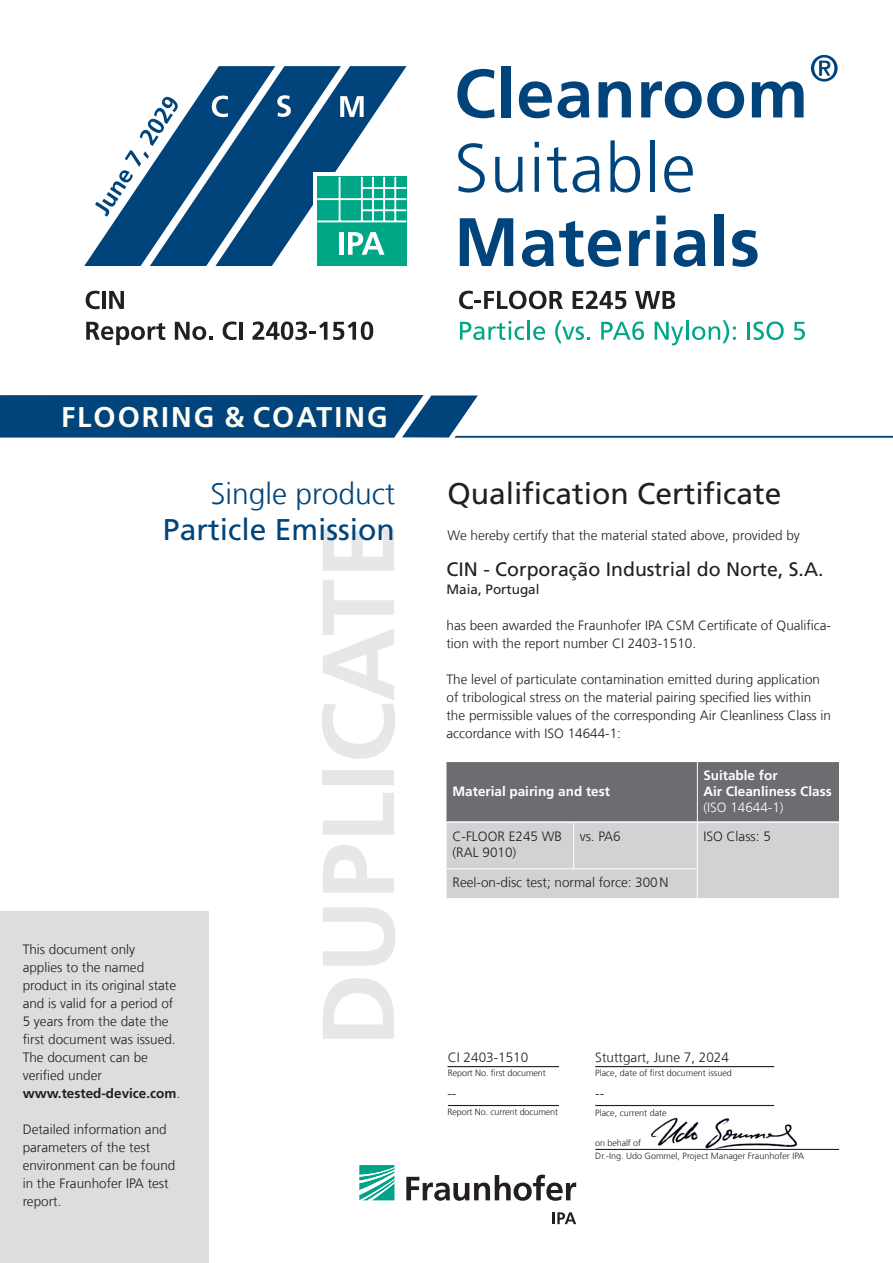
<style>
.page{position:relative;width:893px;height:1263px;background:#fff}
.page>*{position:absolute;margin:0;border:0;box-sizing:border-box;transform-origin:0 0}
.t1{font:700 102px "Frutiger LT Com";color:#e6e7e9}
.t2{font:30px "Frutiger LT Com";color:#231f20}
.t3{font:30px "Frutiger LT Com";color:#00447b}
.t4{font:300 30px "Frutiger LT Com";color:#00447b}
.t5{font:700 28.5px "Frutiger LT Com";letter-spacing:.07em;color:#fffef6}
.t6{font:19.5px "Frutiger LT Com";color:#231f20}
.t7{font:300 13.5px/18px "Frutiger LT Com";color:#231f20}
.t8{font:700 13.5px/16.2px "Frutiger LT Com";color:#fff}
.t9{font:13.5px "Frutiger LT Com";color:#231f20}
.t10{font:300 13.5px "Frutiger LT Com";color:#fff}
.t11{font:300 9px "Frutiger LT Com";color:#231f20}
.s1{font-weight:700}
</style>
<div class="page">
<img style="left:649px;top:1117px;width:150px;height:32px">
<svg style="left:359px;top:1165px;width:35px;height:35px"></svg>
<svg style="left:406px;top:1174px;width:170px;height:27px"></svg>
<svg style="left:552px;top:1212px;width:24px;height:12px"></svg>
<div style="left:0;top:911px;width:208px;height:352px;background:#dcdddf"></div>
<hr style="left:452px;top:436px;width:441px;height:2px;background:#00447b">
<svg style="left:0;top:395px;width:485px;height:43px;background:#105083"></svg>
<hr style="left:595px;top:1149px;width:244px;height:1px;background:#231f20">
<hr style="left:595px;top:1066px;width:179px;height:1px;background:#231f20">
<hr style="left:595px;top:1105px;width:179px;height:1px;background:#231f20">
<hr style="left:448px;top:1066px;width:111px;height:1px;background:#231f20">
<hr style="left:448px;top:1105px;width:111px;height:1px;background:#231f20">
<svg style="left:460px;top:218px;width:53px;height:48px"></svg>
<svg style="left:522px;top:221px;width:99px;height:46px"></svg>
<svg style="left:629px;top:230px;width:21px;height:36px"></svg>
<svg style="left:656px;top:216px;width:10px;height:50px"></svg>
<svg style="left:674px;top:230px;width:31px;height:37px"></svg>
<div style="left:715px;top:215px;width:9px;height:51px;background:#00447b"></div>
<svg style="left:732px;top:230px;width:26px;height:37px"></svg>
<svg style="left:458px;top:143px;width:27px;height:50px"></svg>
<svg style="left:495px;top:157px;width:28px;height:36px"></svg>
<svg style="left:535px;top:142px;width:4px;height:6px"></svg>
<svg style="left:535px;top:157px;width:4px;height:35px"></svg>
<svg style="left:547px;top:147px;width:20px;height:46px"></svg>
<svg style="left:573px;top:156px;width:27px;height:37px"></svg>
<svg style="left:610px;top:140px;width:30px;height:53px"></svg>
<div style="left:650px;top:140px;width:5px;height:52px;background:#00447b"></div>
<svg style="left:664px;top:156px;width:29px;height:37px"></svg>
<svg style="left:457px;top:69px;width:37px;height:49px"></svg>
<div style="left:502px;top:66px;width:9px;height:51px;background:#00447b"></div>
<svg style="left:519px;top:81px;width:33px;height:37px"></svg>
<svg style="left:558px;top:81px;width:31px;height:37px"></svg>
<svg style="left:598px;top:81px;width:33px;height:36px"></svg>
<svg style="left:641px;top:81px;width:103px;height:37px"></svg>
<svg style="left:752px;top:81px;width:52px;height:36px"></svg>
<svg style="left:811px;top:55px;width:27px;height:27px"></svg>
<svg style="left:86px;top:291px;width:14px;height:18px"></svg>
<hr style="left:102px;top:291px;width:4px;height:18px;background:#231f20">
<svg style="left:109px;top:291px;width:15px;height:18px"></svg>
<svg style="left:86px;top:322px;width:79px;height:23px"></svg>
<svg style="left:175px;top:322px;width:38px;height:18px"></svg>
<svg style="left:223px;top:321px;width:14px;height:19px"></svg>
<hr style="left:239px;top:322px;width:3px;height:18px;background:#231f20">
<svg style="left:252px;top:321px;width:75px;height:19px"></svg>
<svg style="left:333px;top:321px;width:40px;height:19px"></svg>
<svg style="left:459px;top:291px;width:104px;height:18px"></svg>
<svg style="left:573px;top:291px;width:53px;height:18px"></svg>
<svg style="left:635px;top:291px;width:40px;height:18px"></svg>
<svg style="left:460px;top:321px;width:64px;height:19px"></svg>
<hr style="left:527px;top:320px;width:3px;height:20px;background:#00a786">
<svg style="left:533px;top:326px;width:12px;height:14px"></svg>
<svg style="left:555px;top:320px;width:35px;height:23px"></svg>
<svg style="left:601px;top:321px;width:43px;height:19px"></svg>
<svg style="left:655px;top:322px;width:28px;height:23px"></svg>
<hr style="left:686px;top:320px;width:2px;height:20px;background:#00a786">
<svg style="left:692px;top:320px;width:44px;height:23px"></svg>
<hr style="left:747px;top:322px;width:3px;height:18px;background:#00a786">
<svg style="left:753px;top:321px;width:31px;height:19px"></svg>
<svg style="left:794px;top:322px;width:11px;height:18px"></svg>
<svg style="left:84px;top:66px;width:323px;height:200px"></svg>
<svg style="left:446px;top:762px;width:393px;height:136px;background:#a6a7a9"></svg>
<h3 class="t5" style="left:61px;top:400px;width:328px">FLOORING &amp; COATING</h3>
<h2 class="t4" style="left:211px;top:476px;width:186px">Single product</h2>
<h2 class="t3" style="left:163px;top:512px;width:233px">Particle Emission</h2>
<h1 class="t1" style="left:299px;top:1047px;width:526px;rotate:-90deg">DUPLICATE</h1>
<p class="t7" style="left:23px;top:940px;width:159px">This document only<br>applies to the named product in its original state and is valid for a period of<br>5 years from the date the first document was issued.<br>The document can be verified under <span class="s1">www.tested-device.com</span>.</p>
<p class="t7" style="left:23px;top:1120px;width:154px">Detailed information and parameters of the test environment can be found in the Fraunhofer IPA test report.</p>
<h2 class="t2" style="left:448px;top:476px;width:336px">Qualification Certificate</h2>
<p class="t7" style="left:448px;top:526px;width:354px">We hereby certify that the material stated above, provided by</p>
<h3 class="t6" style="left:446px;top:558px;width:379px">CIN - Corporação Industrial do Norte, S.A.</h3>
<p class="t9" style="left:446px;top:581px;width:95px">Maia, Portugal</p>
<p class="t7" style="left:446px;top:616px;width:386px">has been awarded the Fraunhofer IPA CSM Certificate of Qualifica&shy;tion with the report number CI 2403-1510.</p>
<p class="t7" style="left:446px;top:670px;width:386px">The level of particulate contamination emitted during application of tribological stress on the material pairing specified lies within the permissible values of the corresponding Air Cleanliness Class in accordance with ISO 14644-1:</p>
<p class="t8" style="left:452px;top:783px;width:159px">Material pairing and test</p>
<p class="t8" style="left:703px;top:767px;width:130px">Suitable for<br>Air Cleanliness Class</p>
<p class="t10" style="left:703px;top:800px;width:82px">(ISO 14644-1)</p>
<p class="t7" style="left:452px;top:828px;width:111px;line-height:16.2px">C-FLOOR E245 WB (RAL 9010)</p>
<p class="t7" style="left:580px;top:827px;width:43px">vs. PA6</p>
<p class="t7" style="left:703px;top:827px;width:69px">ISO Class: 5</p>
<p class="t7" style="left:452px;top:874px;width:217px">Reel-on-disc test; normal force: 300N</p>
<p class="t7" style="left:448px;top:1048px;width:82px">CI 2403-1510</p>
<p class="t7" style="left:595px;top:1048px;width:135px">Stuttgart, June 7, 2024</p>
<p class="t11" style="left:448px;top:1068px;width:99px">Report No. first document</p>
<p class="t11" style="left:595px;top:1067px;width:138px">Place, date of first document issued</p>
<p class="t11" style="left:448px;top:1107px;width:112px">Report No. current document</p>
<p class="t7" style="left:447px;top:1084px;width:10px">--</p>
<p class="t7" style="left:595px;top:1084px;width:10px">--</p>
<p class="t11" style="left:595px;top:1108px;width:73px">Place, current date</p>
<p class="t11" style="left:595px;top:1137px;width:47px">on behalf of</p>
<p class="t11" style="left:595px;top:1151px;width:210px">Dr.-Ing. Udo Gommel, Project Manager Fraunhofer IPA</p>
</div>
